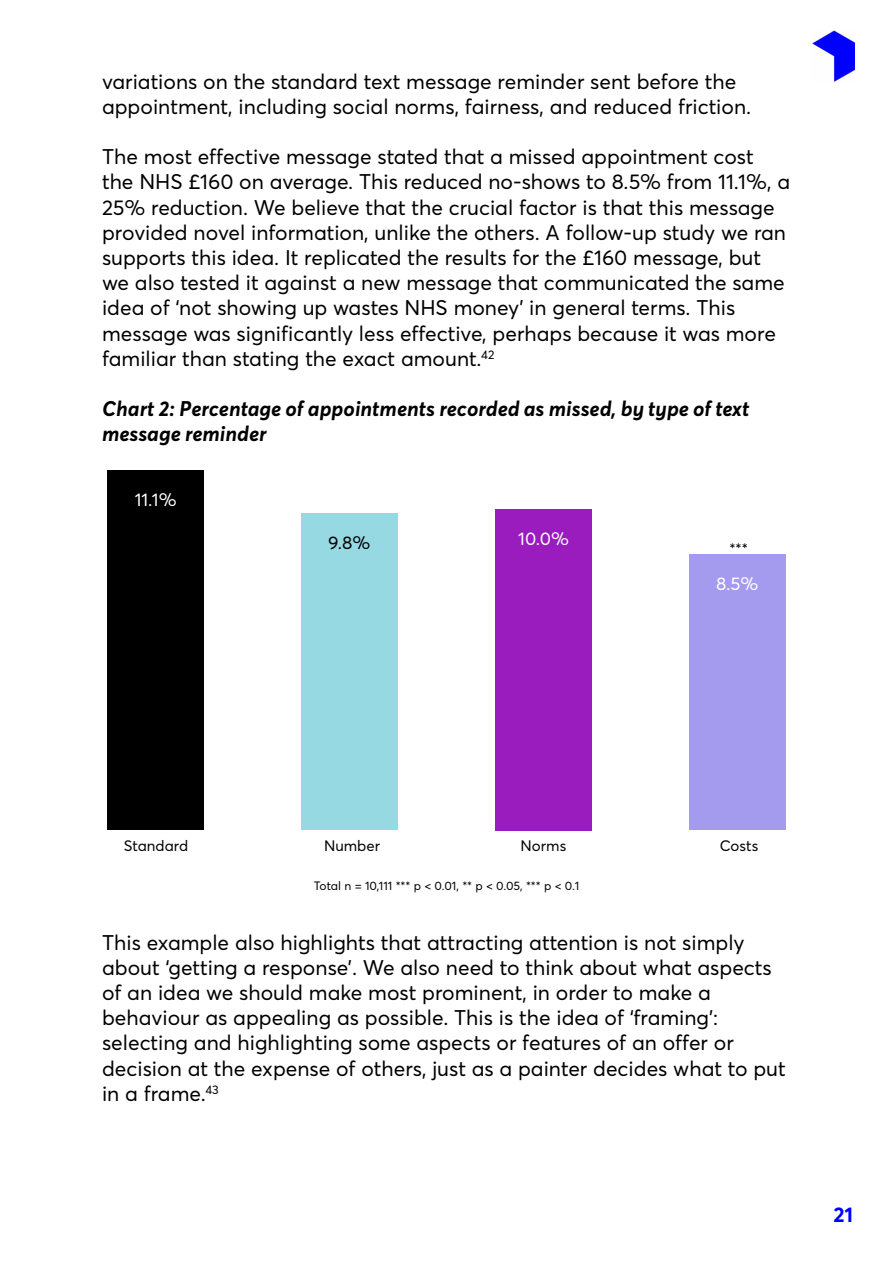
<style>
.page{position:relative;width:893px;height:1263px;background:#fff}
.page>*{position:absolute;margin:0;border:0;box-sizing:border-box;transform-origin:0 0}
.t1{font:21px/25.2px "Averta";color:#000}
.t2{font:italic 700 21px/25.2px "Averta";color:#000}
.t3{font:700 21px "Averta";color:#00f}
.t4{font:18px "Averta";color:#fff}
.t5{font:18px "Averta";color:#000}
.t6{font:15px "Averta";color:#000}
.t7{font:12px "Averta";letter-spacing:-.005em;color:#000}
</style>
<div class="page">
<img style="left:812px;top:31px;width:43px;height:51px">
<div style="left:107px;top:471px;width:97px;height:359px;background:#000"></div>
<div style="left:301px;top:513px;width:97px;height:317px;background:#97d9e3"></div>
<div style="left:495px;top:509px;width:97px;height:321px;background:#9a1bbe"></div>
<div style="left:689px;top:555px;width:97px;height:275px;background:#a59bee"></div>
<p class="t1" style="left:102px;top:68px;width:651px">variations on the standard text message reminder sent before the appointment, including social norms, fairness, and reduced friction.</p>
<p class="t1" style="left:102px;top:144px;width:690px">The most effective message stated that a missed appointment cost the NHS £160 on average. This reduced no-shows to 8.5% from 11.1%, a 25% reduction. We believe that the crucial factor is that this message provided novel information, unlike the others. A follow-up study we ran supports this idea. It replicated the results for the £160 message, but we also tested it against a new message that communicated the same idea of ‘not showing up wastes NHS money’ in general terms. This message was significantly less effective, perhaps because it was more familiar than stating the exact amount.<sup>42</sup></p>
<p class="t2" style="left:102px;top:397px;width:649px">Chart 2: Percentage of appointments recorded as missed, by type of text message reminder</p>
<p class="t4" style="left:135px;top:489px;width:43px">11.1%</p>
<p class="t5" style="left:328px;top:531px;width:44px">9.8%</p>
<p class="t4" style="left:518px;top:527px;width:52px">10.0%</p>
<p class="t6" style="left:729px;top:539px;width:20px">***</p>
<p class="t4" style="left:716px;top:573px;width:44px">8.5%</p>
<p class="t6" style="left:124px;top:837px;width:66px">Standard</p>
<p class="t6" style="left:324px;top:837px;width:58px">Number</p>
<p class="t6" style="left:521px;top:837px;width:47px">Norms</p>
<p class="t6" style="left:720px;top:837px;width:40px">Costs</p>
<p class="t7" style="left:314px;top:878px;width:267px">Total n = 10,111 *** p &lt; 0.01, ** p &lt; 0.05, *** p &lt; 0.1</p>
<p class="t1" style="left:102px;top:929px;width:685px">This example also highlights that attracting attention is not simply about ‘getting a response’. We also need to think about what aspects of an idea we should make most prominent, in order to make a behaviour as appealing as possible. This is the idea of ‘framing’: selecting and highlighting some aspects or features of an offer or decision at the expense of others, just as a painter decides what to put in a frame.<sup>43</sup></p>
<p class="t3" style="left:833px;top:1201px;width:21px">21</p>
</div>
